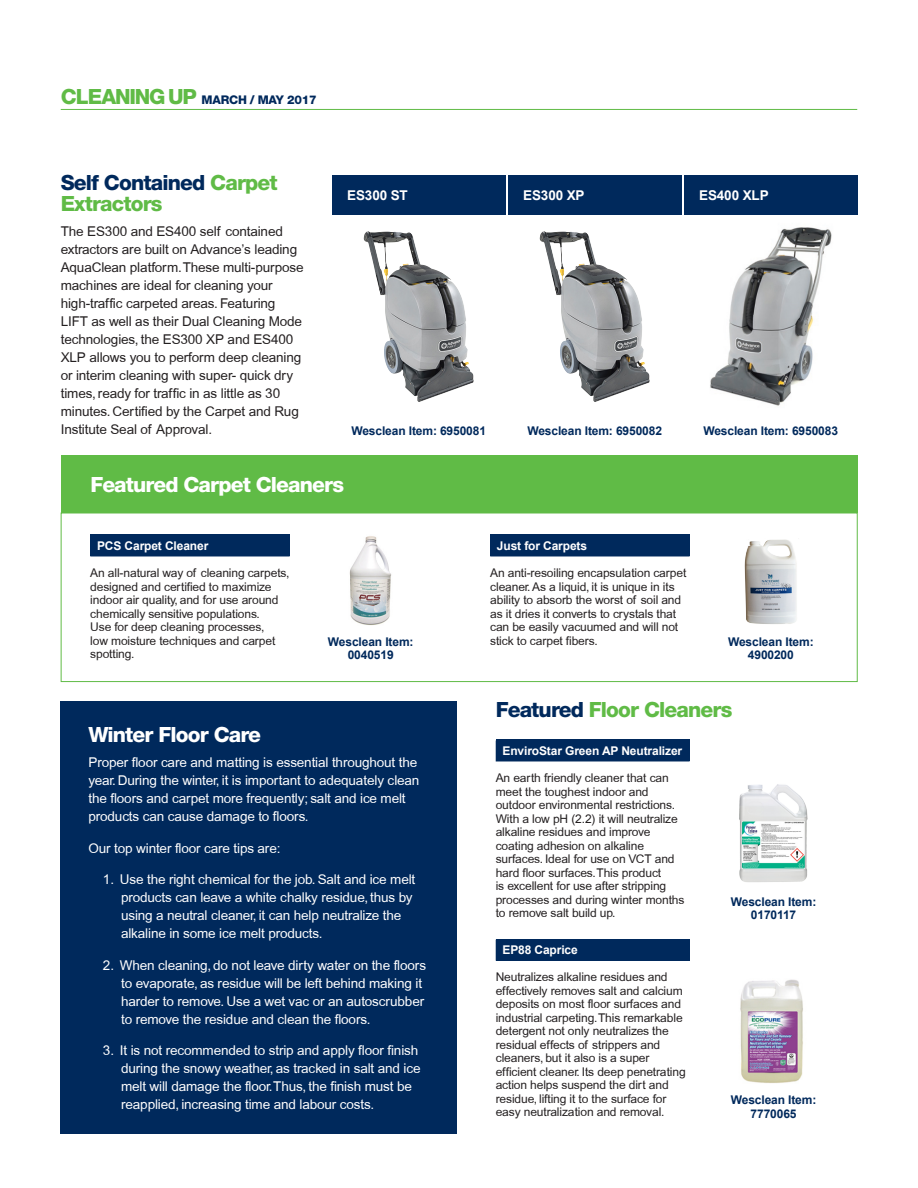
<style>
.page{position:relative;width:918px;height:1188px;background:#fff}
.page>*{position:absolute;margin:0;border:0;box-sizing:border-box;transform-origin:0 0}
.t1{font:800 21px/21px "Helvetica Neue LT Std";letter-spacing:-.04em;color:#60bb46}
.t2{font:800 21px "Helvetica Neue LT Std";letter-spacing:-.04em;color:#fff}
.Body_copy{font:13.5px/18px "Arial";letter-spacing:-.01em;color:#fff}
.Body_copy-2{font:13.5px/18px "Arial";letter-spacing:-.01em;color:#231f20}
.t3{font:700 13.5px "Arial";letter-spacing:-.01em;color:#fff}
.t4{font:12px/13.5px "Arial";letter-spacing:-.01em;color:#231f20}
.t5{font:700 12px/13.5px "Arial";letter-spacing:-.01em;color:#00295c;text-align:center}
.t6{font:700 12px "Arial";letter-spacing:-.01em;color:#fff}
.t7{font:800 12px "Helvetica Neue LT Std";letter-spacing:-.02em;color:#00295c}
.s1{font-size:21px;color:#60bb46}
.s2{color:#00295c}
</style>
<div class="page">
<hr style="left:61px;top:109px;width:796px;height:1px;background:#60bb46">
<div style="left:61px;top:513px;width:797px;height:169px;border:1px solid #60bb46"></div>
<svg style="left:363px;top:232px;width:111px;height:170px"></svg>
<img style="left:364px;top:231px;width:42px;height:155px">
<svg style="left:539px;top:232px;width:111px;height:170px"></svg>
<img style="left:540px;top:231px;width:42px;height:155px">
<img style="left:710px;top:227px;width:122px;height:179px">
<div style="left:332px;top:176px;width:173px;height:39px;background:#00295c"></div>
<div style="left:508px;top:176px;width:173px;height:39px;background:#00295c"></div>
<div style="left:684px;top:176px;width:173px;height:39px;background:#00295c"></div>
<div style="left:61px;top:702px;width:396px;height:432px;background:#00295c"></div>
<img style="left:349px;top:536px;width:43px;height:89px">
<img style="left:744px;top:539px;width:53px;height:85px">
<div style="left:490px;top:535px;width:200px;height:21px;background:#00295c"></div>
<div style="left:90px;top:535px;width:200px;height:21px;background:#00295c"></div>
<img style="left:739px;top:784px;width:69px;height:98px">
<img style="left:740px;top:979px;width:63px;height:104px">
<div style="left:496px;top:939px;width:194px;height:21px;background:#00295c"></div>
<div style="left:496px;top:940px;width:194px;height:21px;background:#00295c"></div>
<div style="left:496px;top:740px;width:194px;height:21px;background:#00295c"></div>
<div style="left:61px;top:455px;width:797px;height:58px;background:#60bb46"></div>
<p class="t7" style="left:61px;top:93px;width:257px"><span class="s1">CLEANING UP</span> MARCH / MAY 2017</p>
<p class="t1" style="left:61px;top:172px;width:218px"><span class="s2">Self Contained</span> Carpet<br>Extractors</p>
<p class="Body_copy-2" style="left:61px;top:223px;width:244px">The ES300 and ES400 self contained extractors are built on Advance’s leading AquaClean platform.These multi-purpose machines are ideal for cleaning your high-traffic carpeted areas. Featuring LIFT as well as their Dual Cleaning Mode technologies, the ES300 XP and ES400<br>XLP allows you to perform deep cleaning or interim cleaning with super- quick dry times, ready for traffic in as little as 30 minutes. Certified by the Carpet and Rug Institute Seal of Approval.</p>
<p class="t3" style="left:347px;top:186px;width:62px">ES300 ST</p>
<p class="t3" style="left:523px;top:186px;width:63px">ES300 XP</p>
<p class="t3" style="left:699px;top:186px;width:71px">ES400 XLP</p>
<p class="t5" style="left:351px;top:425px;width:136px">Wesclean Item: 6950081</p>
<p class="t5" style="left:527px;top:425px;width:136px">Wesclean Item: 6950082</p>
<p class="t5" style="left:703px;top:425px;width:136px">Wesclean Item: 6950083</p>
<p class="t2" style="left:90px;top:472px;width:255px">Featured Carpet Cleaners</p>
<p class="t6" style="left:97px;top:538px;width:113px">PCS Carpet Cleaner</p>
<p class="t6" style="left:497px;top:538px;width:92px">Just for Carpets</p>
<p class="t4" style="left:90px;top:566px;width:201px">An all-natural way of cleaning carpets, designed and certified to maximize indoor air quality, and for use around chemically sensitive populations.<br>Use for deep cleaning processes,<br>low moisture techniques and carpet spotting.</p>
<p class="t4" style="left:490px;top:566px;width:198px">An anti-resoiling encapsulation carpet cleaner. As a liquid, it is unique in its ability to absorb the worst of soil and as it dries it converts to crystals that can be easily vacuumed and will not stick to carpet fibers.</p>
<p class="t5" style="left:328px;top:635px;width:87px">Wesclean Item:<br>0040519</p>
<p class="t5" style="left:728px;top:635px;width:87px">Wesclean Item:<br>4900200</p>
<p class="t2" style="left:88px;top:722px;width:174px">Winter Floor Care</p>
<p class="Body_copy" style="left:88px;top:754px;width:332px">Proper floor care and matting is essential throughout the year. During the winter, it is important to adequately clean the floors and carpet more frequently; salt and ice melt products can cause damage to floors.</p>
<p class="Body_copy" style="left:88px;top:839px;width:193px">Our top winter floor care tips are:</p>
<p class="Body_copy" style="left:121px;top:871px;width:296px;text-indent:-18px">1. Use the right chemical for the job. Salt and ice melt products can leave a white chalky residue, thus by using a neutral cleaner, it can help neutralize the alkaline in some ice melt products.</p>
<p class="Body_copy" style="left:121px;top:956px;width:307px;text-indent:-18px">2. When cleaning, do not leave dirty water on the floors to evaporate, as residue will be left behind making it harder to remove. Use a wet vac or an autoscrubber to remove the residue and clean the floors.</p>
<p class="Body_copy" style="left:121px;top:1042px;width:301px;text-indent:-18px">3. It is not recommended to strip and apply floor finish during the snowy weather, as tracked in salt and ice melt will damage the floor.Thus, the finish must be reapplied, increasing time and labour costs.</p>
<p class="t1" style="left:496px;top:699px;width:238px"><span class="s2">Featured</span> Floor Cleaners</p>
<p class="t6" style="left:502px;top:743px;width:181px">EnviroStar Green AP Neutralizer</p>
<p class="t4" style="left:496px;top:771px;width:190px">An earth friendly cleaner that can meet the toughest indoor and outdoor environmental restrictions.<br>With a low pH (2.2) it will neutralize alkaline residues and improve coating adhesion on alkaline surfaces. Ideal for use on VCT and hard floor surfaces.This product<br>is excellent for use after stripping processes and during winter months to remove salt build up.</p>
<p class="t6" style="left:502px;top:942px;width:77px">EP88 Caprice</p>
<p class="t4" style="left:496px;top:971px;width:191px">Neutralizes alkaline residues and effectively removes salt and calcium deposits on most floor surfaces and industrial carpeting.This remarkable detergent not only neutralizes the residual effects of strippers and cleaners, but it also is a super efficient cleaner. Its deep penetrating action helps suspend the dirt and residue, lifting it to the surface for easy neutralization and removal.</p>
<p class="t5" style="left:731px;top:895px;width:87px">Wesclean Item:<br>0170117</p>
<p class="t5" style="left:731px;top:1093px;width:87px">Wesclean Item:<br>7770065</p>
</div>
